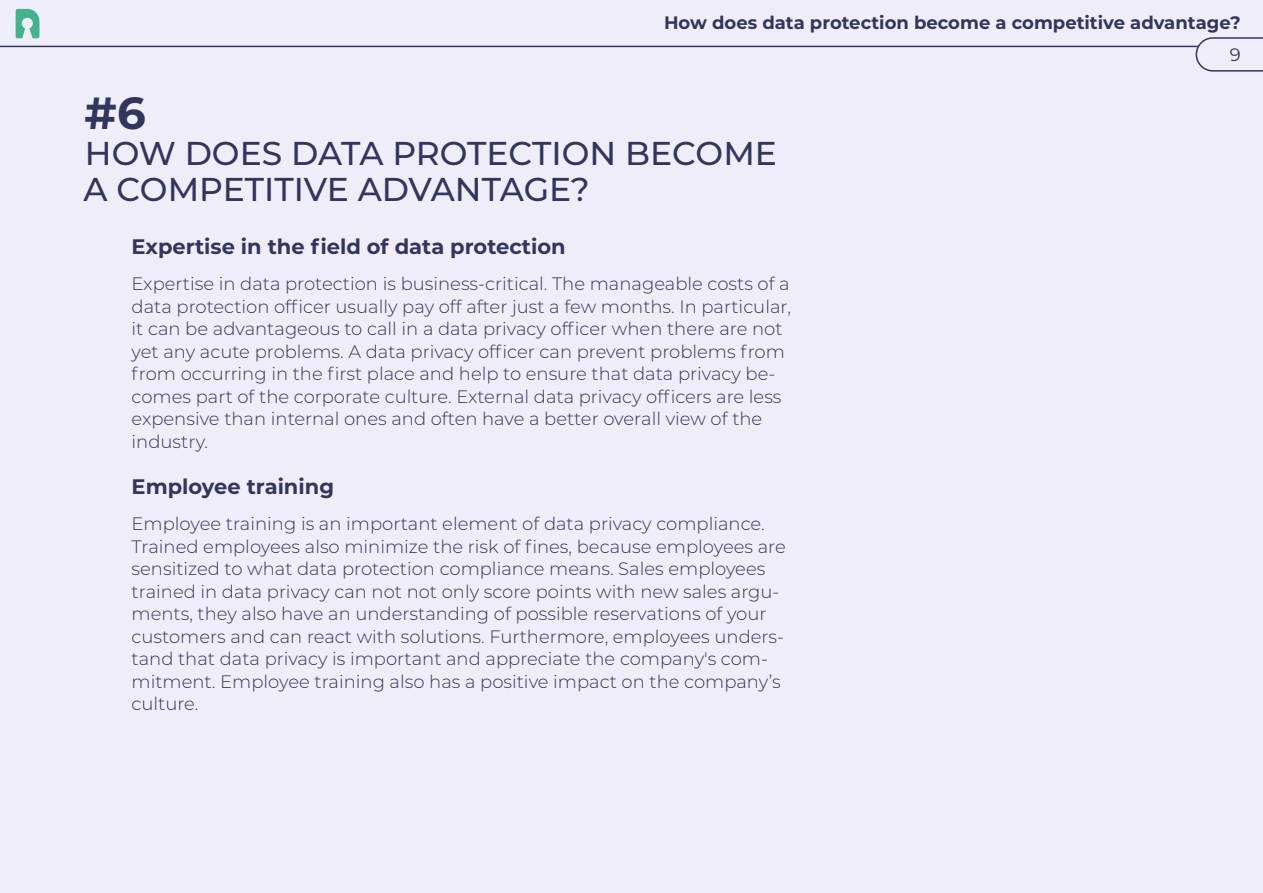
<style>
.page{position:relative;width:1263px;height:893px;background:#efedf8}
.page>*{position:absolute;margin:0;border:0;box-sizing:border-box;transform-origin:0 0}
.t1{font:700 45px "Montserrat";color:#32355d}
.t2{font:500 33px/36px "Montserrat";color:#32355d}
.t3{font:700 21px "Montserrat";color:#32355d}
.t4{font:300 18px/22.5px "Montserrat";color:#32355d}
.t5{font:700 18px "Montserrat";color:#32355d}
.t6{font:18px "Montserrat";color:#32355d}
</style>
<div class="page">
<svg style="left:0;top:8px;width:1195px;height:40px"></svg>
<svg style="left:1195px;top:37px;width:68px;height:35px"></svg>
<svg style="left:16px;top:9px;width:23px;height:29px"></svg>
<p class="t5" style="left:664px;top:10px;width:578px">How does data protection become a competitive advantage?</p>
<h1 class="t1" style="left:85px;top:80px;width:63px">#6</h1>
<h2 class="t2" style="left:84px;top:134px;width:695px">HOW DOES DATA PROTECTION BECOME<br>A COMPETITIVE ADVANTAGE?</h2>
<p class="t3" style="left:132px;top:232px;width:436px">Expertise in the field of data protection</p>
<p class="t4" style="left:132px;top:272px;width:661px">Expertise in data protection is business-critical. The manageable costs of a data protection officer usually pay off after just a few months. In particular, it can be advantageous to call in a data privacy officer when there are not yet any acute problems. A data privacy officer can prevent problems from from occurring in the first place and help to ensure that data privacy be&shy;comes part of the corporate culture. External data privacy officers are less expensive than internal ones and often have a better overall view of the industry.</p>
<p class="t3" style="left:132px;top:472px;width:204px">Employee training</p>
<p class="t4" style="left:132px;top:512px;width:656px">Employee training is an important element of data privacy compliance.<br>Trained employees also minimize the risk of fines, because employees are sensitized to what data protection compliance means. Sales employees trained in data privacy can not not only score points with new sales argu&shy;ments, they also have an understanding of possible reservations of your customers and can react with solutions. Furthermore, employees unders&shy;tand that data privacy is important and appreciate the company's com&shy;mitment. Employee training also has a positive impact on the company’s culture.</p>
<p class="t6" style="left:1230px;top:42px;width:12px">9</p>
</div>
